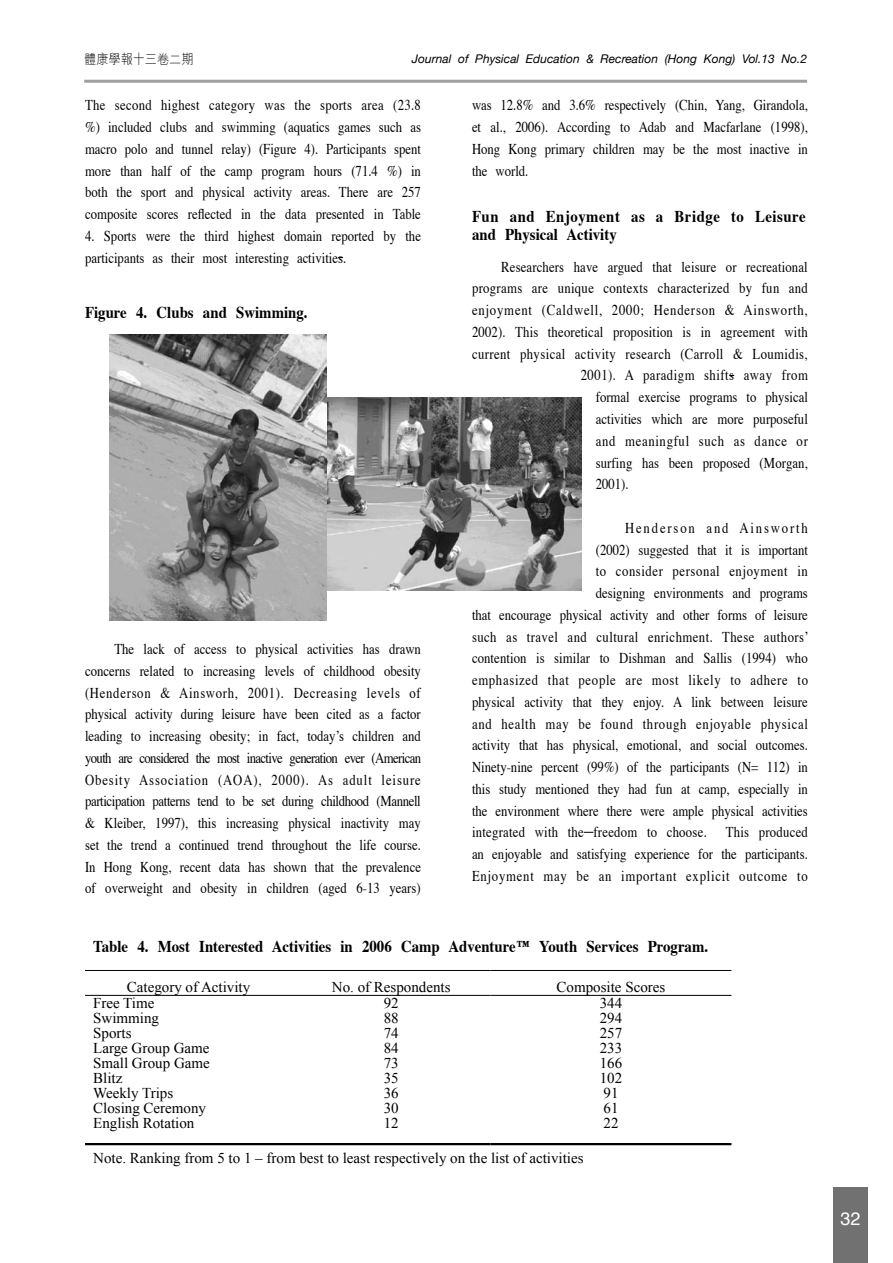
<style>
.page{position:relative;width:893px;height:1263px;background:#fff}
.page>*{position:absolute;margin:0;border:0;box-sizing:border-box;transform-origin:0 0}
.t1{font:18px "Helvetica";color:#fff}
.t2{font:700 16.5px "Times";color:#000;scale:.9 1}
.t3{font:700 16.5px/18px "Times";letter-spacing:.035em;color:#000;scale:.9 1}
.t4{font:15px/21.8px "Times";letter-spacing:.005em;color:#000;text-align:justify;scale:.85 1}
.t5{font:15px "Times New Roman";color:#000}
.t6{font:15px "Times";letter-spacing:.055em;color:#000;scale:.85 1}
.t7{font:15px "Times";letter-spacing:.03em;color:#000;scale:.85 1}
.t8{font:15px "Times";letter-spacing:.035em;color:#000;scale:.85 1}
.t9{font:15px "Times";letter-spacing:.025em;color:#000;scale:.85 1}
.t10{font:15px "Times";letter-spacing:.06em;color:#000;scale:.85 1}
.t11{font:15px "Times";letter-spacing:.04em;color:#000;scale:.85 1}
.t12{font:15px "Times";letter-spacing:.045em;color:#000;scale:.85 1}
.t13{font:15px "Times";letter-spacing:.145em;color:#000;scale:.85 1}
.t14{font:300 13.5px "M Hei";color:#000;scale:.9 1}
.t15{font:italic 12px "Helvetica Neue";color:#000}
</style>
<div class="page">
<hr style="left:84px;top:80px;width:723px;height:3px;background:#9f9fa0">
<div style="left:833px;top:1188px;width:34px;height:75px;background:#727172"></div>
<img style="left:326px;top:397px;width:256px;height:194px">
<img style="left:109px;top:334px;width:217px;height:286px">
<hr style="left:85px;top:970px;width:207px;height:1px;background:#000">
<hr style="left:292px;top:970px;width:199px;height:1px;background:#000">
<hr style="left:491px;top:970px;width:240px;height:1px;background:#000">
<hr style="left:85px;top:995px;width:207px;height:1px;background:#000">
<hr style="left:292px;top:995px;width:199px;height:1px;background:#000">
<hr style="left:491px;top:995px;width:240px;height:1px;background:#000">
<hr style="left:85px;top:1143px;width:207px;height:2px;background:#000">
<hr style="left:292px;top:1143px;width:199px;height:2px;background:#000">
<hr style="left:491px;top:1143px;width:240px;height:2px;background:#000">
<p class="t14" style="left:84px;top:52px;width:123px">體康學報十三卷二期</p>
<p class="t15" style="left:412px;top:52px;width:397px">Journal of Physical Education &amp; Recreation (Hong Kong) Vol.13 No.2</p>
<p class="t4" style="left:85px;top:93px;width:397px">The second highest category was the sports area (23.8 %) included clubs and swimming (aquatics games such as macro polo and tunnel relay) (Figure 4). Participants spent more than half of the camp program hours (71.4 %) in both the sport and physical activity areas. There are 257 composite scores reflected in the data presented in Table</p>
<p class="t4" style="left:85px;top:224px;width:397px">4. Sports were the third highest domain reported by the participants as their most interesting activities.</p>
<p class="t2" style="left:85px;top:297px;width:249px">Figure 4. Clubs and Swimming.</p>
<p class="t4" style="left:85px;top:637px;width:397px;text-indent:29px">The lack of access to physical activities has drawn concerns related to increasing levels of childhood obesity (Henderson &amp; Ainsworh, 2001). Decreasing levels of physical activity during leisure have been cited as a factor leading to increasing obesity; in fact, today’s children and youth are considered the most inactive generation ever (American Obesity Association (AOA), 2000). As adult leisure participation patterns tend to be set during childhood (Mannell &amp; Kleiber, 1997), this increasing physical inactivity may set the trend a continued trend throughout the life course.<br>In Hong Kong, recent data has shown that the prevalence of overweight and obesity in children (aged 6-13 years)</p>
<p class="t4" style="left:472px;top:93px;width:397px">was 12.8% and 3.6% respectively (Chin, Yang, Girandola, et al., 2006). According to Adab and Macfarlane (1998), Hong Kong primary children may be the most inactive in the world.</p>
<p class="t3" style="left:472px;top:206px;width:372px">Fun and Enjoyment as a Bridge to Leisure and Physical Activity</p>
<p class="t4" style="left:501px;top:255px;width:362px">Researchers have argued that leisure or recreational</p>
<p class="t9" style="left:472px;top:274px;width:397px">programs are unique contexts characterized by fun and</p>
<p class="t10" style="left:472px;top:296px;width:397px">enjoyment (Caldwell, 2000; Henderson &amp; Ainsworth,</p>
<p class="t4" style="left:472px;top:320px;width:397px">2002). This theoretical proposition is in agreement with</p>
<p class="t7" style="left:472px;top:340px;width:397px">current physical activity research (Carroll &amp; Loumidis,</p>
<p class="t11" style="left:581px;top:361px;width:269px">2001). A paradigm shifts away from</p>
<p class="t4" style="left:596px;top:385px;width:251px">formal exercise programs to physical</p>
<p class="t4" style="left:596px;top:407px;width:251px">activities which are more purposeful</p>
<p class="t6" style="left:596px;top:427px;width:251px">and meaningful such as dance or</p>
<p class="t4" style="left:596px;top:450px;width:251px">surfing has been proposed (Morgan,</p>
<p class="t4" style="left:596px;top:472px;width:40px">2001).</p>
<p class="t13" style="left:625px;top:514px;width:217px">Henderson and Ainsworth</p>
<p class="t4" style="left:596px;top:537px;width:251px">(2002) suggested that it is important</p>
<p class="t12" style="left:596px;top:557px;width:251px">to consider personal enjoyment in</p>
<p class="t4" style="left:596px;top:581px;width:251px">designing environments and programs</p>
<p class="t4" style="left:472px;top:603px;width:397px">that encourage physical activity and other forms of leisure</p>
<p class="t8" style="left:472px;top:622px;width:398px">such as travel and cultural enrichment. These authors’</p>
<p class="t4" style="left:472px;top:646px;width:397px">contention is similar to Dishman and Sallis (1994) who</p>
<p class="t6" style="left:472px;top:666px;width:397px">emphasized that people are most likely to adhere to</p>
<p class="t4" style="left:472px;top:690px;width:397px">physical activity that they enjoy. A link between leisure</p>
<p class="t6" style="left:472px;top:709px;width:397px">and health may be found through enjoyable physical</p>
<p class="t4" style="left:472px;top:733px;width:397px">activity that has physical, emotional, and social outcomes.</p>
<p class="t4" style="left:472px;top:755px;width:397px">Ninety-nine percent (99%) of the participants (N= 112) in</p>
<p class="t4" style="left:472px;top:777px;width:397px">this study mentioned they had fun at camp, especially in</p>
<p class="t4" style="left:472px;top:798px;width:397px">the environment where there were ample physical activities</p>
<p class="t4" style="left:472px;top:820px;width:278px">integrated with the freedom to choose.</p>
<p class="t4" style="left:472px;top:820px;width:397px;text-indent:254px">This produced an enjoyable and satisfying experience for the participants.<br>Enjoyment may be an important explicit outcome to</p>
<p class="t2" style="left:93px;top:931px;width:685px">Table 4. Most Interested Activities in 2006 Camp Adventure™ Youth Services Program.</p>
<p class="t5" style="left:127px;top:979px;width:125px">Category of Activity</p>
<p class="t5" style="left:332px;top:979px;width:120px">No. of Respondents</p>
<p class="t5" style="left:557px;top:979px;width:110px">Composite Scores</p>
<p class="t5" style="left:93px;top:994px;width:63px">Free Time</p>
<p class="t5" style="left:384px;top:994px;width:17px">92</p>
<p class="t5" style="left:600px;top:994px;width:24px">344</p>
<p class="t5" style="left:93px;top:1009px;width:67px">Swimming</p>
<p class="t5" style="left:384px;top:1009px;width:16px">88</p>
<p class="t5" style="left:600px;top:1009px;width:24px">294</p>
<p class="t5" style="left:93px;top:1024px;width:40px">Sports</p>
<p class="t5" style="left:384px;top:1024px;width:16px">74</p>
<p class="t5" style="left:600px;top:1024px;width:24px">257</p>
<p class="t5" style="left:93px;top:1039px;width:118px">Large Group Game</p>
<p class="t5" style="left:384px;top:1039px;width:16px">84</p>
<p class="t5" style="left:600px;top:1039px;width:24px">233</p>
<p class="t5" style="left:93px;top:1054px;width:118px">Small Group Game</p>
<p class="t5" style="left:384px;top:1054px;width:16px">73</p>
<p class="t5" style="left:600px;top:1054px;width:24px">166</p>
<p class="t5" style="left:93px;top:1069px;width:31px">Blitz</p>
<p class="t5" style="left:384px;top:1069px;width:16px">35</p>
<p class="t5" style="left:600px;top:1069px;width:24px">102</p>
<p class="t5" style="left:93px;top:1084px;width:82px">Weekly Trips</p>
<p class="t5" style="left:384px;top:1084px;width:16px">36</p>
<p class="t5" style="left:603px;top:1084px;width:16px">91</p>
<p class="t5" style="left:93px;top:1099px;width:114px">Closing Ceremony</p>
<p class="t5" style="left:384px;top:1099px;width:16px">30</p>
<p class="t5" style="left:603px;top:1099px;width:16px">61</p>
<p class="t5" style="left:93px;top:1114px;width:103px">English Rotation</p>
<p class="t5" style="left:384px;top:1114px;width:16px">12</p>
<p class="t5" style="left:603px;top:1114px;width:16px">22</p>
<p class="t5" style="left:93px;top:1149px;width:492px">Note. Ranking from 5 to 1 – from best to least respectively on the list of activities</p>
<p class="t1" style="left:840px;top:1203px;width:22px">32</p>
</div>
